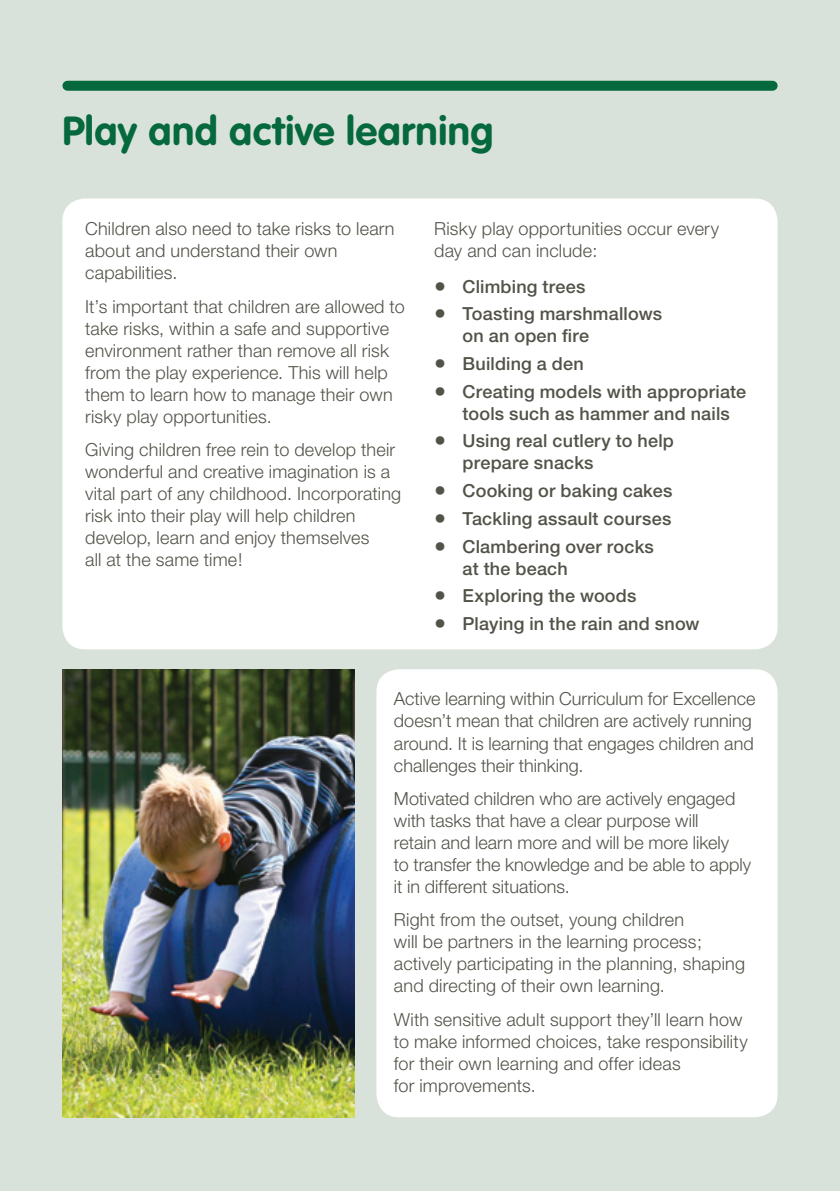
<style>
.page{position:relative;width:840px;height:1191px;background:#fff}
.page>*{position:absolute;margin:0;border:0;box-sizing:border-box;transform-origin:0 0}
.Headline{font:700 40px "VAG Rounded";letter-spacing:.015em;color:#06693e}
.NEW_Body{font:300 18px/22px "Helvetica Neue";letter-spacing:.01em;color:#535249}
.NEW_Bullets{font:500 18px/22px "Helvetica Neue";letter-spacing:.01em;color:#535249}
.s1{font-size:24px}
</style>
<div class="page">
<div style="left:0;top:0;width:839px;height:1191px;background:#d9e2da"></div>
<div style="left:67px;top:81px;width:705px;height:10px;background:#06693e"></div>
<div style="left:62px;top:198px;width:715px;height:451px;background:#fff;border-radius:23px"></div>
<div style="left:376px;top:669px;width:401px;height:448px;background:#fff;border-radius:23px"></div>
<img style="left:62px;top:669px;width:292px;height:448px">
<p class="Headline" style="left:62px;top:107px;width:432px">Play and active learning</p>
<p class="NEW_Body" style="left:85px;top:218px;width:311px">Children also need to take risks to learn about and understand their own capabilities.</p>
<p class="NEW_Body" style="left:85px;top:295px;width:321px">It’s important that children are allowed to take risks, within a safe and supportive environment rather than remove all risk from the play experience. This will help them to learn how to manage their own risky play opportunities.</p>
<p class="NEW_Body" style="left:85px;top:438px;width:317px">Giving children free rein to develop their wonderful and creative imagination is a vital part of any childhood. Incorporating risk into their play will help children develop, learn and enjoy themselves<br>all at the same time!</p>
<p class="NEW_Body" style="left:434px;top:218px;width:286px">Risky play opportunities occur every day and can include:</p>
<p class="NEW_Bullets" style="left:434px;top:275px;width:152px"><span class="s1">•</span> Climbing trees</p>
<p class="NEW_Bullets" style="left:462px;top:303px;width:201px;text-indent:-28px"><span class="s1">•</span> Toasting marshmallows on an open fire</p>
<p class="NEW_Bullets" style="left:434px;top:352px;width:151px"><span class="s1">•</span> Building a den</p>
<p class="NEW_Bullets" style="left:462px;top:380px;width:285px;text-indent:-28px"><span class="s1">•</span> Creating models with appropriate tools such as hammer and nails</p>
<p class="NEW_Bullets" style="left:462px;top:430px;width:213px;text-indent:-28px"><span class="s1">•</span> Using real cutlery to help prepare snacks</p>
<p class="NEW_Bullets" style="left:434px;top:479px;width:239px"><span class="s1">•</span> Cooking or baking cakes</p>
<p class="NEW_Bullets" style="left:434px;top:507px;width:238px"><span class="s1">•</span> Tackling assault courses</p>
<p class="NEW_Bullets" style="left:462px;top:535px;width:193px;text-indent:-28px"><span class="s1">•</span> Clambering over rocks at the beach</p>
<p class="NEW_Bullets" style="left:434px;top:584px;width:204px"><span class="s1">•</span> Exploring the woods</p>
<p class="NEW_Bullets" style="left:434px;top:612px;width:267px"><span class="s1">•</span> Playing in the rain and snow</p>
<p class="NEW_Body" style="left:394px;top:687px;width:363px">Active learning within Curriculum for Excellence doesn’t mean that children are actively running around. It is learning that engages children and challenges their thinking.</p>
<p class="NEW_Body" style="left:394px;top:787px;width:358px">Motivated children who are actively engaged with tasks that have a clear purpose will<br>retain and learn more and will be more likely<br>to transfer the knowledge and be able to apply it in different situations.</p>
<p class="NEW_Body" style="left:394px;top:908px;width:352px">Right from the outset, young children<br>will be partners in the learning process; actively participating in the planning, shaping and directing of their own learning.</p>
<p class="NEW_Body" style="left:394px;top:1007px;width:355px">With sensitive adult support they’ll learn how to make informed choices, take responsibility for their own learning and offer ideas<br>for improvements.</p>
</div>
